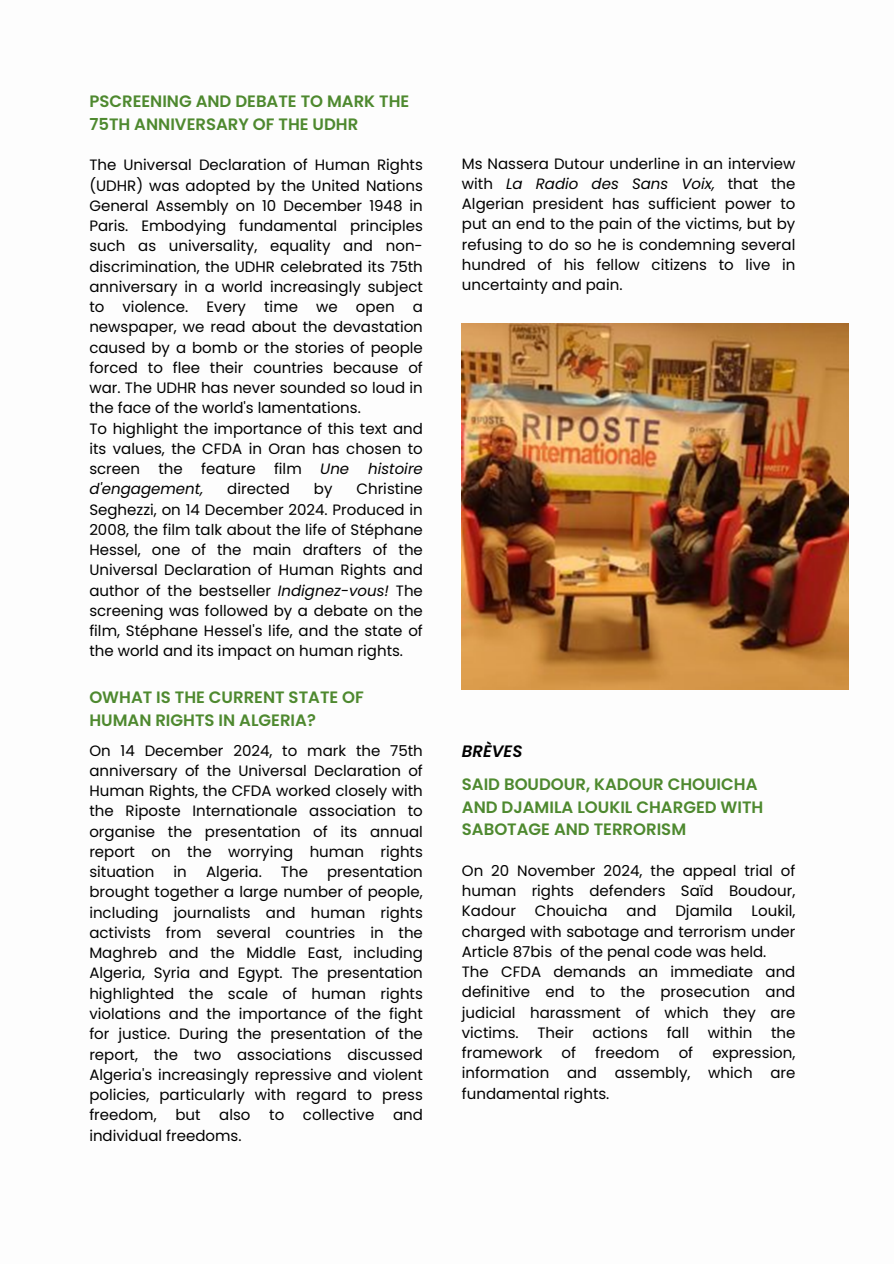
<style>
.page{position:relative;width:894px;height:1264px;background:#fff}
.page>*{position:absolute;margin:0;border:0;box-sizing:border-box;transform-origin:0 0}
.t1{font:600 16.5px/22.5px "Poppins";color:#4e892f}
.t2{font:italic 600 16.5px "Poppins";color:#000}
.t3{font:15px/20.2px "Poppins";color:#000;text-align:justify}
.t4{font:italic 15px "Poppins";color:#000}
.s1{font-style:italic}
</style>
<div class="page">
<img style="left:461px;top:324px;width:386px;height:365px">
<p class="t1" style="left:89px;top:90px;width:321px">PSCREENING AND DEBATE TO MARK THE<br>75TH ANNIVERSARY OF THE UDHR</p>
<h1 class="t3" style="left:89px;top:155px;width:335px">The Universal Declaration of Human Rights (UDHR) was adopted by the United Nations General Assembly on 10 December 1948 in Paris. Embodying fundamental principles such as universality, equality and non&shy;discrimination, the UDHR celebrated its 75th anniversary in a world increasingly subject to violence. Every time we open a newspaper, we read about the devastation caused by a bomb or the stories of people forced to flee their countries because of war. The UDHR has never sounded so loud in the face of the world's lamentations.</h1>
<p class="t3" style="left:89px;top:418px;width:335px">To highlight the importance of this text and its values, the CFDA in Oran has chosen to screen the feature film <span class="s1">Une</span></p>
<p class="t4" style="left:368px;top:458px;width:56px">histoire</p>
<p class="t4" style="left:89px;top:478px;width:115px">d'engagement,</p>
<p class="t3" style="left:227px;top:479px;width:64px">directed</p>
<p class="t3" style="left:314px;top:479px;width:20px">by</p>
<p class="t3" style="left:89px;top:479px;width:335px;text-indent:267px">Christine Seghezzi, on 14 December 2024. Produced in 2008, the film talk about the life of Stéphane Hessel, one of the main drafters of the Universal Declaration of Human Rights and author of the bestseller <span class="s1">Indignez-vous!</span> The screening was followed by a debate on the film, Stéphane Hessel's life, and the state of the world and its impact on human rights.</p>
<p class="t1" style="left:89px;top:686px;width:276px">OWHAT IS THE CURRENT STATE OF<br>HUMAN RIGHTS IN ALGERIA?</p>
<h1 class="t3" style="left:89px;top:740px;width:335px">On 14 December 2024, to mark the 75th anniversary of the Universal Declaration of Human Rights, the CFDA worked closely with the Riposte Internationale association to organise the presentation of its annual report on the worrying human rights situation</h1>
<h1 class="t3" style="left:89px;top:861px;width:335px;text-indent:238px">presentation brought together a large number of people, including journalists and human rights activists from several countries in the Maghreb and the Middle East, including Algeria, Syria and Egypt. The presentation highlighted the scale of human rights violations and the importance of the fight for justice. During the presentation of the report, the two associations discussed Algeria's increasingly repressive and violent policies, particularly with regard to press freedom, but also to collective and individual freedoms.</h1>
<h1 class="t3" style="left:173px;top:861px;width:15px">in</h1>
<h1 class="t3" style="left:206px;top:861px;width:57px">Algeria.</h1>
<h1 class="t3" style="left:281px;top:861px;width:29px">The</h1>
<p class="t3" style="left:461px;top:153px;width:335px">Ms Nassera Dutour underline in an interview with <span class="s1">La Radio des Sans Voix,</span> that the Algerian president has sufficient power to put an end to the pain of the victims, but by refusing to do so he is condemning several hundred of his fellow citizens to live in uncertainty and pain.</p>
<p class="t2" style="left:461px;top:739px;width:62px">BRÈVES</p>
<h1 class="t1" style="left:461px;top:773px;width:303px">SAID BOUDOUR, KADOUR CHOUICHA<br>AND DJAMILA LOUKIL CHARGED WITH<br>SABOTAGE AND TERRORISM</h1>
<h1 class="t3" style="left:461px;top:860px;width:335px">On 20 November 2024, the appeal trial of human rights defenders Saïd Boudour, Kadour</h1>
<h1 class="t3" style="left:461px;top:901px;width:335px;text-indent:290px">Loukil, charged with sabotage and terrorism under Article 87bis of the penal code was held.</h1>
<p class="t3" style="left:461px;top:961px;width:335px">The CFDA demands an immediate and definitive end to the prosecution and judicial harassment of which they are victims. Their actions fall within the framework</p>
<h1 class="t3" style="left:534px;top:901px;width:74px">Chouicha</h1>
<h1 class="t3" style="left:626px;top:901px;width:31px">and</h1>
<h1 class="t3" style="left:675px;top:901px;width:59px">Djamila</h1>
<p class="t3" style="left:561px;top:1042px;width:16px">of</p>
<p class="t3" style="left:595px;top:1042px;width:66px">freedom</p>
<p class="t3" style="left:678px;top:1042px;width:16px">of</p>
<p class="t3" style="left:461px;top:1042px;width:335px;text-indent:250px">expression, information and assembly, which are fundamental rights.</p>
</div>
